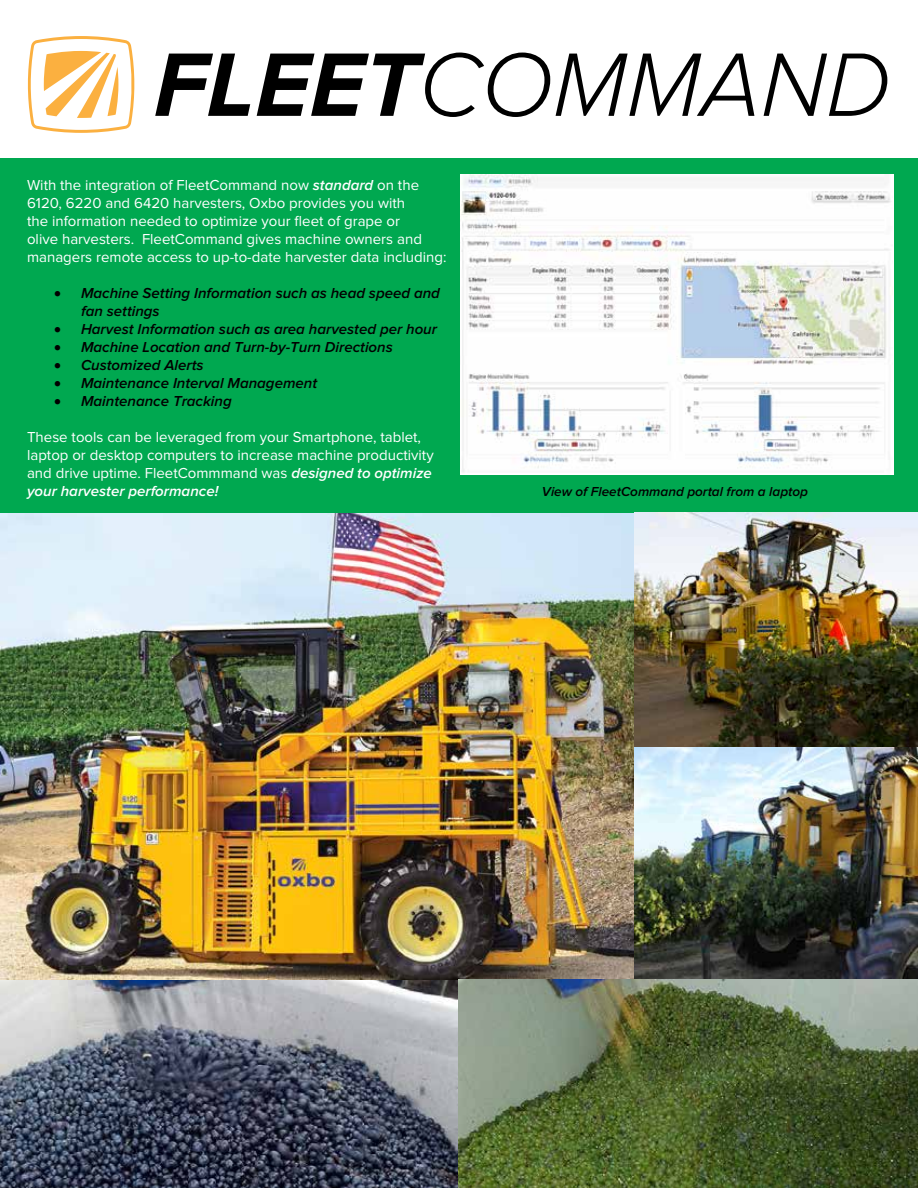
<style>
.page{position:relative;width:918px;height:1188px;background:#fff}
.page>*{position:absolute;margin:0;border:0;box-sizing:border-box;transform-origin:0 0}
.t1{font:italic 300 93.45px "Proxima Nova";color:#000}
.t2{font:15px/18px "Proxima Nova";color:#fff}
.t3{font:italic 600 15px/18px "Proxima Nova";color:#000}
.t4{font:italic 600 13.5px "Proxima Nova";color:#000}
.s1{font-weight:700}
.s2{font-weight:600;font-style:italic}
</style>
<div class="page">
<img style="left:0;top:979px;width:918px;height:209px">
<img style="left:0;top:513px;width:670px;height:467px">
<div style="left:0;top:158px;width:918px;height:355px;background:#00a850"></div>
<svg style="left:28px;top:36px;width:107px;height:97px"></svg>
<img style="left:461px;top:174px;width:433px;height:300px">
<img style="left:634px;top:513px;width:284px;height:466px">
<h1 class="t1" style="left:154px;top:42px;width:738px"><span class="s1">FLEET</span>COMMAND</h1>
<p class="t2" style="left:27px;top:176px;width:421px">With the integration of FleetCommand now <span class="s2">standard</span> on the 6120, 6220 and 6420 harvesters, Oxbo provides you with<br>the information needed to optimize your fleet of grape or<br>olive harvesters. FleetCommand gives machine owners and managers remote access to up-to-date harvester data including:</p>
<p class="t3" style="left:81px;top:284px;width:360px;text-indent:-27px">• Machine Setting Information such as head speed and fan settings</p>
<p class="t3" style="left:54px;top:320px;width:384px">• Harvest Information such as area harvested per hour</p>
<p class="t3" style="left:54px;top:338px;width:340px">• Machine Location and Turn-by-Turn Directions</p>
<p class="t3" style="left:54px;top:356px;width:151px">• Customized Alerts</p>
<p class="t3" style="left:54px;top:374px;width:265px">• Maintenance Interval Management</p>
<p class="t3" style="left:54px;top:392px;width:179px">• Maintenance Tracking</p>
<p class="t2" style="left:27px;top:428px;width:408px">These tools can be leveraged from your Smartphone, tablet, laptop or desktop computers to increase machine productivity and drive uptime. FleetCommmand was <span class="s2">designed to optimize your harvester performance!</span></p>
<p class="t4" style="left:542px;top:485px;width:268px">View of FleetCommand portal from a laptop</p>
</div>
